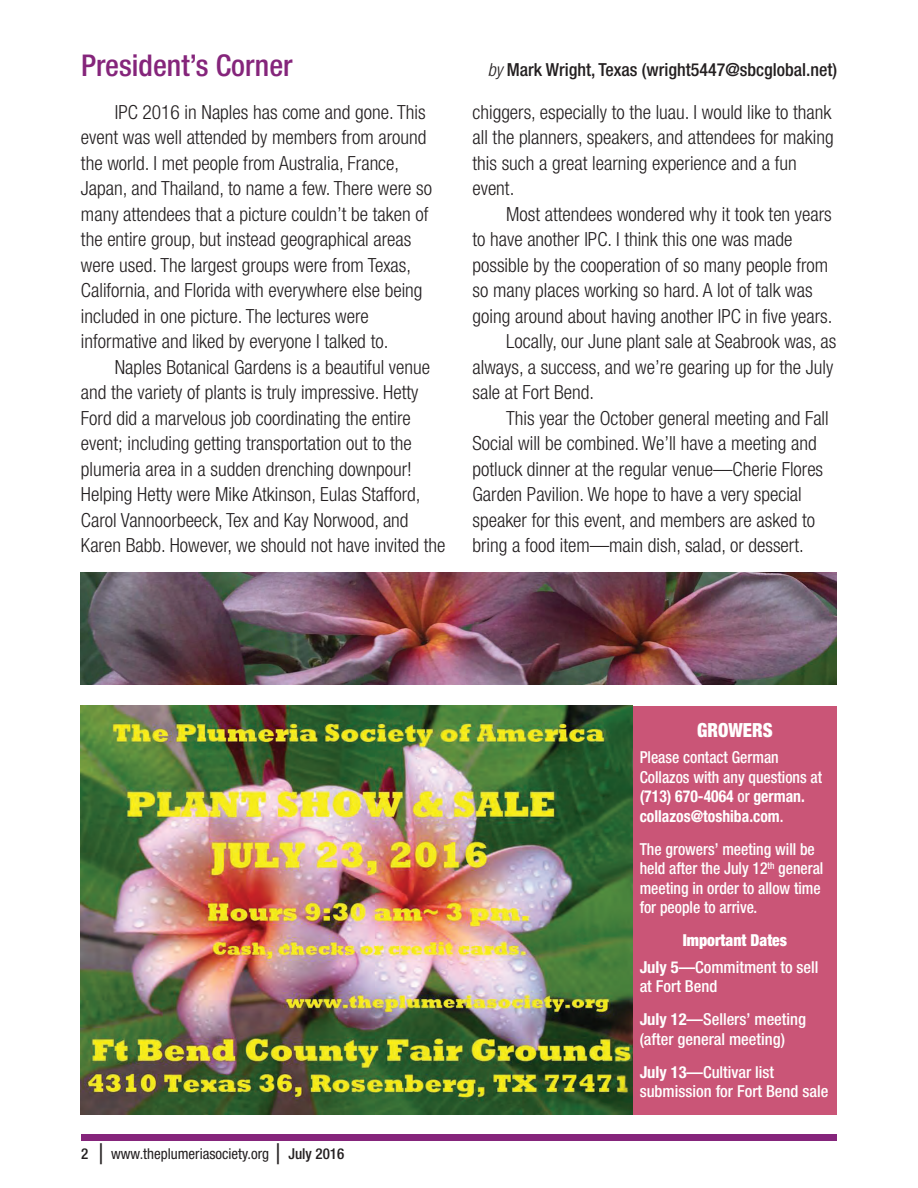
<style>
.page{position:relative;width:918px;height:1188px;background:#fff}
.page>*{position:absolute;margin:0;border:0;box-sizing:border-box;transform-origin:0 0}
.Headings_-_Helvetic{font:500 condensed 30px "Helvetica Neue LT Std";color:#85257b}
.Text_-_Helvetica_Neu{font:300 condensed 19.5px/25.5px "Helvetica Neue LT Std";color:#231f20}
.Text_-_13_18_MAIN{font:900 condensed 19.5px "Helvetica Neue LT Std";color:#fff;scale:.95 1}
.By_Line{font:500 condensed 18px "Helvetica Neue LT Std";color:#231f20}
.Text_-_13_18_MAIN-2{font:500 condensed 16.5px/19.5px "Helvetica Neue LT Std";color:#fff;scale:.95 1}
.Text_for_Mark_Terril{font:500 condensed 16.5px/19.5px "Helvetica Neue LT Std";color:#fff}
.Text_-_13_18_MAIN-3{font:900 condensed 16.5px "Helvetica Neue LT Std";color:#fff;scale:.95 1}
.t1{font:condensed 15px "Helvetica Neue LT Std";color:#231f20}
.s1{font-weight:300;font-style:italic}
.s2{font-weight:500}
.s3{font-family:"Brush Script Std";font-stretch:normal;font-size:21px}
.s4{font-weight:700}
</style>
<div class="page">
<div style="left:81px;top:1134px;width:756px;height:7px;background:#85257b"></div>
<div style="left:633px;top:706px;width:204px;height:409px;background:#ca5577"></div>
<img style="left:81px;top:706px;width:552px;height:409px">
<img style="left:80px;top:572px;width:757px;height:113px">
<p class="Headings_-_Helvetic" style="left:81px;top:47px;width:213px">President’s Corner</p>
<p class="By_Line" style="left:488px;top:59px;width:351px"><span class="s1">by</span> Mark Wright, Texas (wright5447@sbcglobal.net)</p>
<p class="Text_-_Helvetica_Neu" style="left:81px;top:99px;width:353px;text-indent:34px">IPC 2016 in Naples has come and gone. This event was well attended by members from around the world. I met people from Australia, France, Japan, and Thailand, to name a few. There were so many attendees that a picture couldn’t be taken of the entire group, but instead geographical areas were used. The largest groups were from Texas, California, and Florida with everywhere else being included in one picture. The lectures were informative and liked by everyone I talked to.</p>
<p class="Text_-_Helvetica_Neu" style="left:81px;top:354px;width:366px;text-indent:34px">Naples Botanical Gardens is a beautiful venue and the variety of plants is truly impressive. Hetty Ford did a marvelous job coordinating the entire event; including getting transportation out to the plumeria area in a sudden drenching downpour!<br>Helping Hetty were Mike Atkinson, Eulas Stafford, Carol Vannoorbeeck, Tex and Kay Norwood, and Karen Babb. However, we should not have invited the</p>
<p class="Text_-_Helvetica_Neu" style="left:472px;top:99px;width:363px">chiggers, especially to the luau. I would like to thank all the planners, speakers, and attendees for making this such a great learning experience and a fun event.</p>
<p class="Text_-_Helvetica_Neu" style="left:472px;top:201px;width:362px;text-indent:34px">Most attendees wondered why it took ten years to have another IPC. I think this one was made possible by the cooperation of so many people from so many places working so hard. A lot of talk was going around about having another IPC in five years.</p>
<p class="Text_-_Helvetica_Neu" style="left:472px;top:329px;width:365px;text-indent:34px">Locally, our June plant sale at Seabrook was, as always, a success, and we’re gearing up for the July sale at Fort Bend.</p>
<p class="Text_-_Helvetica_Neu" style="left:472px;top:405px;width:358px;text-indent:34px">This year the October general meeting and Fall Social will be combined. We’ll have a meeting and potluck dinner at the regular venue—Cherie Flores Garden Pavilion. We hope to have a very special speaker for this event, and members are asked to bring a food item—main dish, salad, or dessert.</p>
<p class="t1" style="left:81px;top:1145px;width:265px"><span class="s2">2</span> <span class="s3">|</span> www.theplumeriasociety.org <span class="s3">|</span> <span class="s2">July 2016</span></p>
<p class="Text_-_13_18_MAIN" style="left:697px;top:718px;width:81px">GROWERS</p>
<p class="Text_-_13_18_MAIN-2" style="left:640px;top:748px;width:194px">Please contact German<br>Collazos with any questions at <span class="s4">(713) 670-4064</span> or <span class="s4">german. collazos@toshiba.com</span>.</p>
<p class="Text_-_13_18_MAIN-2" style="left:640px;top:839px;width:195px">The growers’ meeting will be held after the July 12<sup>th</sup> general meeting in order to allow time for people to arrive.</p>
<p class="Text_-_13_18_MAIN-3" style="left:683px;top:930px;width:111px">Important Dates</p>
<p class="Text_for_Mark_Terril" style="left:640px;top:957px;width:180px"><span class="s4">July 5</span>—Commitment to sell at Fort Bend</p>
<p class="Text_for_Mark_Terril" style="left:640px;top:1009px;width:168px"><span class="s4">July 12</span>—Sellers’ meeting (after general meeting)</p>
<p class="Text_for_Mark_Terril" style="left:640px;top:1062px;width:190px"><span class="s4">July 13</span>—Cultivar list submission for Fort Bend sale</p>
</div>
